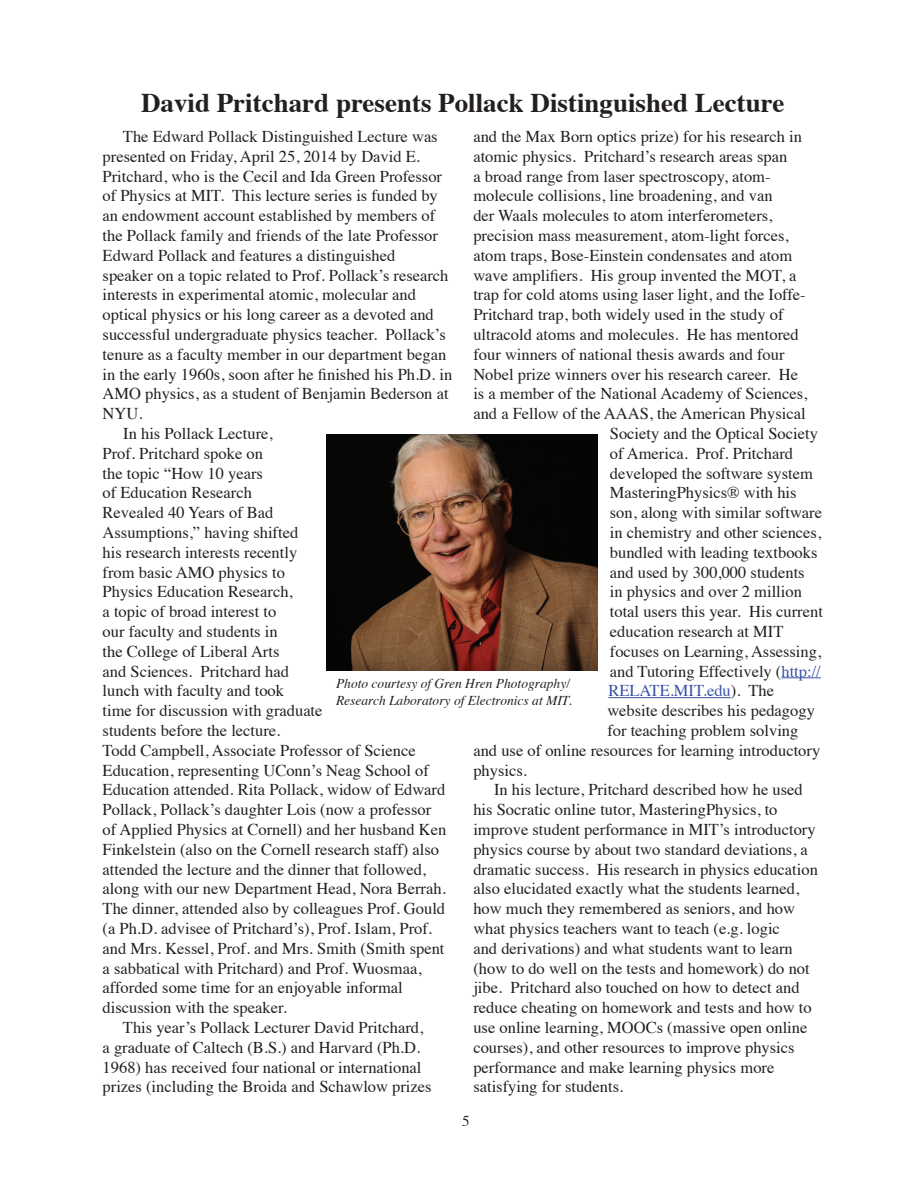
<style>
.page{position:relative;width:918px;height:1188px;background:#fff}
.page>*{position:absolute;margin:0;border:0;box-sizing:border-box;transform-origin:0 0}
.t1{font:700 27px "Times";color:#231f20}
.t2{font:16.5px "Times";color:#231f20}
.t3{font:16.5px "Times";color:#3853a3}
.t4{font:15px "Times";color:#231f20}
.t5{font:italic 13.5px/16.2px "Times";color:#231f20}
.s1{color:#3853a3}
.s2{color:#231f20}
</style>
<div class="page">
<hr style="left:781px;top:677px;width:40px;height:1px;background:#3853a3">
<hr style="left:608px;top:697px;width:123px;height:1px;background:#3853a3">
<img style="left:326px;top:434px;width:272px;height:237px">
<h1 class="t1" style="left:141px;top:77px;width:645px">David Pritchard presents Pollack Distinguished Lecture</h1>
<p class="t2" style="left:123px;top:121px;width:316px">The Edward Pollack Distinguished Lecture was</p>
<p class="t2" style="left:103px;top:141px;width:319px">presented on Friday, April 25, 2014 by David E.</p>
<p class="t2" style="left:103px;top:161px;width:341px">Pritchard, who is the Cecil and Ida Green Professor</p>
<p class="t2" style="left:103px;top:180px;width:337px">of Physics at MIT. This lecture series is funded by</p>
<p class="t2" style="left:103px;top:200px;width:334px">an endowment account established by members of</p>
<p class="t2" style="left:103px;top:220px;width:337px">the Pollack family and friends of the late Professor</p>
<p class="t2" style="left:103px;top:240px;width:294px">Edward Pollack and features a distinguished</p>
<p class="t2" style="left:103px;top:260px;width:347px">speaker on a topic related to Prof. Pollack’s research</p>
<p class="t2" style="left:103px;top:279px;width:315px">interests in experimental atomic, molecular and</p>
<p class="t2" style="left:103px;top:299px;width:333px">optical physics or his long career as a devoted and</p>
<p class="t2" style="left:103px;top:319px;width:345px">successful undergraduate physics teacher. Pollack’s</p>
<p class="t2" style="left:103px;top:339px;width:345px">tenure as a faculty member in our department began</p>
<p class="t2" style="left:103px;top:359px;width:351px">in the early 1960s, soon after he finished his Ph.D. in</p>
<p class="t2" style="left:103px;top:378px;width:348px">AMO physics, as a student of Benjamin Bederson at</p>
<p class="t2" style="left:103px;top:398px;width:41px">NYU.</p>
<p class="t2" style="left:123px;top:418px;width:151px">In his Pollack Lecture,</p>
<p class="t2" style="left:103px;top:438px;width:162px">Prof. Pritchard spoke on</p>
<p class="t2" style="left:103px;top:458px;width:162px">the topic “How 10 years</p>
<p class="t2" style="left:103px;top:477px;width:151px">of Education Research</p>
<p class="t2" style="left:103px;top:497px;width:172px">Revealed 40 Years of Bad</p>
<p class="t2" style="left:103px;top:517px;width:197px">Assumptions,” having shifted</p>
<p class="t2" style="left:103px;top:537px;width:196px">his research interests recently</p>
<p class="t2" style="left:103px;top:557px;width:184px">from basic AMO physics to</p>
<p class="t2" style="left:103px;top:576px;width:192px">Physics Education Research,</p>
<p class="t2" style="left:103px;top:596px;width:175px">a topic of broad interest to</p>
<p class="t2" style="left:103px;top:616px;width:177px">our faculty and students in</p>
<p class="t2" style="left:103px;top:636px;width:178px">the College of Liberal Arts</p>
<p class="t2" style="left:103px;top:656px;width:188px">and Sciences. Pritchard had</p>
<p class="t2" style="left:103px;top:675px;width:183px">lunch with faculty and took</p>
<p class="t2" style="left:103px;top:695px;width:221px">time for discussion with graduate</p>
<p class="t2" style="left:103px;top:715px;width:179px">students before the lecture.</p>
<p class="t2" style="left:103px;top:735px;width:315px">Todd Campbell, Associate Professor of Science</p>
<p class="t2" style="left:103px;top:755px;width:328px">Education, representing UConn’s Neag School of</p>
<p class="t2" style="left:103px;top:774px;width:344px">Education attended. Rita Pollack, widow of Edward</p>
<p class="t2" style="left:103px;top:794px;width:330px">Pollack, Pollack’s daughter Lois (now a professor</p>
<p class="t2" style="left:103px;top:814px;width:345px">of Applied Physics at Cornell) and her husband Ken</p>
<p class="t2" style="left:103px;top:834px;width:338px">Finkelstein (also on the Cornell research staff) also</p>
<p class="t2" style="left:103px;top:854px;width:325px">attended the lecture and the dinner that followed,</p>
<p class="t2" style="left:103px;top:873px;width:345px">along with our new Department Head, Nora Berrah.</p>
<p class="t2" style="left:103px;top:893px;width:344px">The dinner, attended also by colleagues Prof. Gould</p>
<p class="t2" style="left:103px;top:913px;width:331px">(a Ph.D. advisee of Pritchard’s), Prof. Islam, Prof.</p>
<p class="t2" style="left:103px;top:933px;width:343px">and Mrs. Kessel, Prof. and Mrs. Smith (Smith spent</p>
<p class="t2" style="left:103px;top:953px;width:320px">a sabbatical with Pritchard) and Prof. Wuosmaa,</p>
<p class="t2" style="left:103px;top:972px;width:302px">afforded some time for an enjoyable informal</p>
<p class="t2" style="left:103px;top:992px;width:186px">discussion with the speaker.</p>
<p class="t2" style="left:123px;top:1012px;width:302px">This year’s Pollack Lecturer David Pritchard,</p>
<p class="t2" style="left:103px;top:1032px;width:319px">a graduate of Caltech (B.S.) and Harvard (Ph.D.</p>
<p class="t2" style="left:103px;top:1052px;width:320px">1968) has received four national or international</p>
<p class="t2" style="left:103px;top:1071px;width:331px">prizes (including the Broida and Schawlow prizes</p>
<p class="t2" style="left:473px;top:121px;width:330px">and the Max Born optics prize) for his research in</p>
<p class="t2" style="left:473px;top:141px;width:315px">atomic physics. Pritchard’s research areas span</p>
<p class="t2" style="left:473px;top:161px;width:299px">a broad range from laser spectroscopy, atom-</p>
<p class="t2" style="left:473px;top:180px;width:301px">molecule collisions, line broadening, and van</p>
<p class="t2" style="left:473px;top:200px;width:300px">der Waals molecules to atom interferometers,</p>
<p class="t2" style="left:473px;top:220px;width:317px">precision mass measurement, atom-light forces,</p>
<p class="t2" style="left:473px;top:240px;width:320px">atom traps, Bose-Einstein condensates and atom</p>
<p class="t2" style="left:473px;top:260px;width:325px">wave amplifiers. His group invented the MOT, a</p>
<p class="t2" style="left:473px;top:279px;width:334px">trap for cold atoms using laser light, and the Ioffe-</p>
<p class="t2" style="left:473px;top:299px;width:312px">Pritchard trap, both widely used in the study of</p>
<p class="t2" style="left:473px;top:319px;width:327px">ultracold atoms and molecules. He has mentored</p>
<p class="t2" style="left:473px;top:339px;width:313px">four winners of national thesis awards and four</p>
<p class="t2" style="left:473px;top:359px;width:326px">Nobel prize winners over his research career. He</p>
<p class="t2" style="left:473px;top:378px;width:336px">is a member of the National Academy of Sciences,</p>
<p class="t2" style="left:473px;top:398px;width:334px">and a Fellow of the AAAS, the American Physical</p>
<p class="t2" style="left:610px;top:418px;width:210px">Society and the Optical Society</p>
<p class="t2" style="left:610px;top:438px;width:185px">of America. Prof. Pritchard</p>
<p class="t2" style="left:610px;top:458px;width:204px">developed the software system</p>
<p class="t2" style="left:610px;top:477px;width:188px">MasteringPhysics® with his</p>
<p class="t2" style="left:610px;top:497px;width:214px">son, along with similar software</p>
<p class="t2" style="left:610px;top:517px;width:213px">in chemistry and other sciences,</p>
<p class="t2" style="left:610px;top:537px;width:209px">bundled with leading textbooks</p>
<p class="t2" style="left:610px;top:557px;width:196px">and used by 300,000 students</p>
<p class="t2" style="left:610px;top:576px;width:194px">in physics and over 2 million</p>
<p class="t2" style="left:610px;top:596px;width:215px">total users this year. His current</p>
<p class="t2" style="left:610px;top:616px;width:175px">education research at MIT</p>
<p class="t2" style="left:610px;top:636px;width:213px">focuses on Learning, Assessing,</p>
<p class="t2" style="left:610px;top:656px;width:213px">and Tutoring Effectively (<span class="s1">http://</span></p>
<p class="t3" style="left:608px;top:675px;width:167px">RELATE.MIT.edu<span class="s2">). The</span></p>
<p class="t2" style="left:607px;top:695px;width:209px">website describes his pedagogy</p>
<p class="t2" style="left:607px;top:715px;width:193px">for teaching problem solving</p>
<p class="t2" style="left:473px;top:735px;width:348px">and use of online resources for learning introductory</p>
<p class="t2" style="left:473px;top:755px;width:55px">physics.</p>
<p class="t2" style="left:494px;top:774px;width:310px">In his lecture, Pritchard described how he used</p>
<p class="t2" style="left:473px;top:794px;width:306px">his Socratic online tutor, MasteringPhysics, to</p>
<p class="t2" style="left:473px;top:814px;width:344px">improve student performance in MIT’s introductory</p>
<p class="t2" style="left:473px;top:834px;width:336px">physics course by about two standard deviations, a</p>
<p class="t2" style="left:473px;top:854px;width:346px">dramatic success. His research in physics education</p>
<p class="t2" style="left:473px;top:873px;width:327px">also elucidated exactly what the students learned,</p>
<p class="t2" style="left:473px;top:893px;width:323px">how much they remembered as seniors, and how</p>
<p class="t2" style="left:473px;top:913px;width:308px">what physics teachers want to teach (e.g. logic</p>
<p class="t2" style="left:473px;top:933px;width:321px">and derivations) and what students want to learn</p>
<p class="t2" style="left:473px;top:953px;width:338px">(how to do well on the tests and homework) do not</p>
<p class="t2" style="left:473px;top:972px;width:328px">jibe. Pritchard also touched on how to detect and</p>
<p class="t2" style="left:473px;top:992px;width:340px">reduce cheating on homework and tests and how to</p>
<p class="t2" style="left:473px;top:1012px;width:336px">use online learning, MOOCs (massive open online</p>
<p class="t2" style="left:473px;top:1032px;width:323px">courses), and other resources to improve physics</p>
<p class="t2" style="left:473px;top:1052px;width:303px">performance and make learning physics more</p>
<p class="t2" style="left:473px;top:1071px;width:151px">satisfying for students.</p>
<p class="t5" style="left:336px;top:675px;width:237px">Photo courtesy of Gren Hren Photography/<br>Research Laboratory of Electronics at MIT.</p>
<p class="t4" style="left:462px;top:1107px;width:9px">5</p>
</div>
